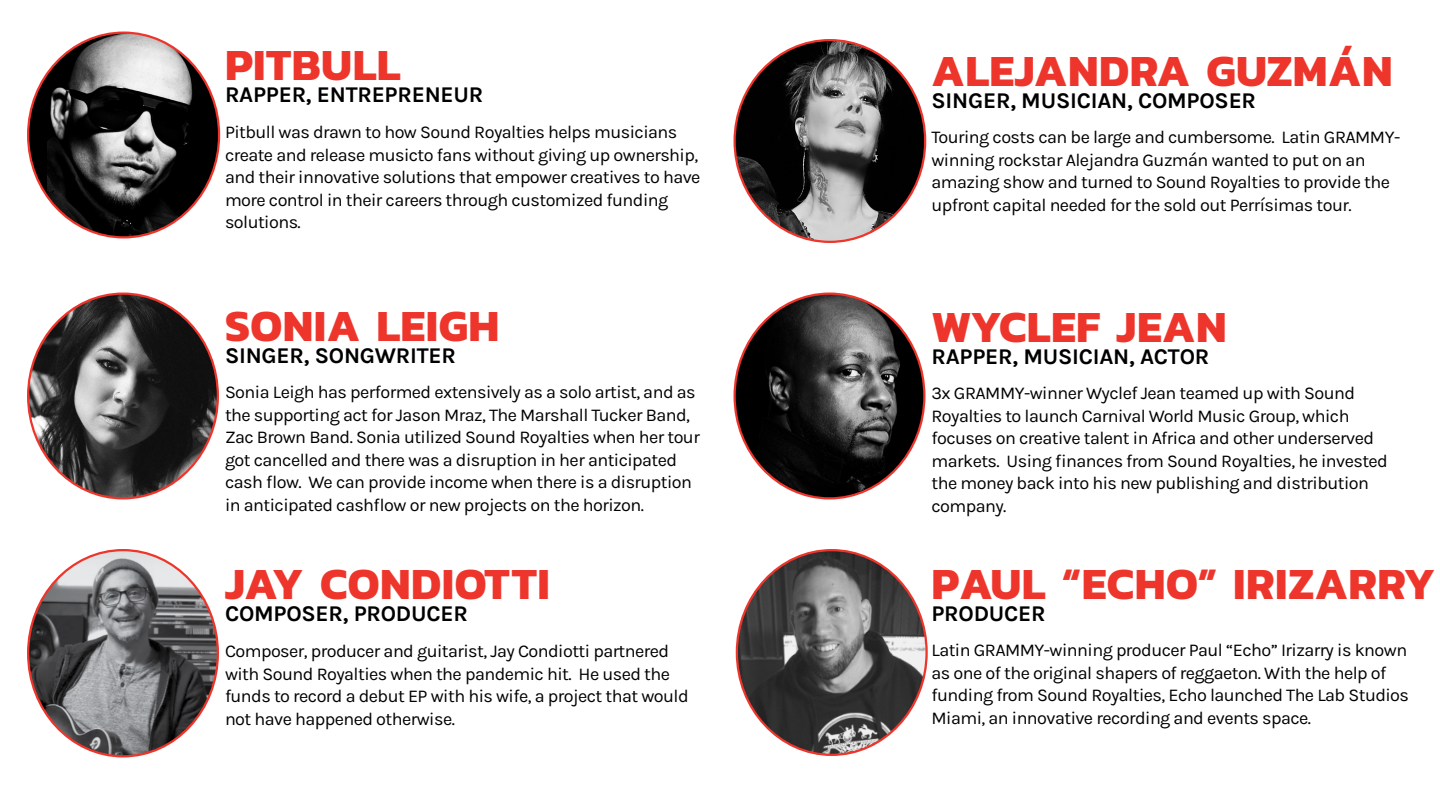
<style>
.page{position:relative;width:1440px;height:810px;background:#fff}
.page>*{position:absolute;margin:0;border:0;box-sizing:border-box;transform-origin:0 0}
.t1{font:700 45px "Kanit";letter-spacing:.01em;color:#ee352b}
.t2{font:700 22.5px "Karla";letter-spacing:-.01em;color:#000}
.t3{font:18px/22.5px "Karla";letter-spacing:-.03em;color:#000}
</style>
<div class="page">
<img style="left:28px;top:550px;width:190px;height:205px">
<div style="left:735px;top:294px;width:189px;height:204px;background:#000;border-radius:50%"></div>
<img style="left:748px;top:295px;width:159px;height:202px">
<div style="left:28px;top:33px;width:191px;height:204px;background:#000;border-radius:50%"></div>
<img style="left:47px;top:33px;width:153px;height:204px">
<img style="left:736px;top:40px;width:189px;height:202px">
<img style="left:28px;top:295px;width:190px;height:202px">
<img style="left:737px;top:550px;width:190px;height:205px">
<h1 class="t1" style="left:225px;top:30px;width:177px">PITBULL</h1>
<p class="t2" style="left:225px;top:80px;width:260px">RAPPER, ENTREPRENEUR</p>
<p class="t3" style="left:225px;top:120px;width:477px">Pitbull was drawn to how Sound Royalties helps musicians create and release musicto fans without giving up ownership, and their innovative solutions that empower creatives to have more control in their careers through customized funding solutions.</p>
<h1 class="t1" style="left:225px;top:291px;width:276px">SONIA LEIGH</h1>
<p class="t2" style="left:225px;top:341px;width:232px">SINGER, SONGWRITER</p>
<p class="t3" style="left:225px;top:380px;width:476px">Sonia Leigh has performed extensively as a solo artist, and as the supporting act for Jason Mraz, The Marshall Tucker Band, Zac Brown Band. Sonia utilized Sound Royalties when her tour got cancelled and there was a disruption in her anticipated cash flow. We can provide income when there is a disruption in anticipated cashflow or new projects on the horizon.</p>
<h1 class="t1" style="left:225px;top:549px;width:327px">JAY CONDIOTTI</h1>
<p class="t2" style="left:225px;top:599px;width:244px">COMPOSER, PRODUCER</p>
<p class="t3" style="left:225px;top:639px;width:465px">Composer, producer and guitarist, Jay Condiotti partnered with Sound Royalties when the pandemic hit. He used the funds to record a debut EP with his wife, a project that would not have happened otherwise.</p>
<h1 class="t1" style="left:932px;top:36px;width:463px">ALEJANDRA GUZMÁN</h1>
<p class="t2" style="left:932px;top:86px;width:326px">SINGER, MUSICIAN, COMPOSER</p>
<p class="t3" style="left:932px;top:125px;width:470px">Touring costs can be large and cumbersome. Latin GRAMMY&shy;winning rockstar Alejandra Guzmán wanted to put on an amazing show and turned to Sound Royalties to provide the upfront capital needed for the sold out Perrísimas tour.</p>
<h1 class="t1" style="left:932px;top:292px;width:297px">WYCLEF JEAN</h1>
<p class="t2" style="left:932px;top:342px;width:279px">RAPPER, MUSICIAN, ACTOR</p>
<p class="t3" style="left:932px;top:381px;width:458px">3x GRAMMY-winner Wyclef Jean teamed up with Sound Royalties to launch Carnival World Music Group, which focuses on creative talent in Africa and other underserved markets. Using finances from Sound Royalties, he invested the money back into his new publishing and distribution company.</p>
<h1 class="t1" style="left:932px;top:549px;width:505px">PAUL “ECHO” IRIZARRY</h1>
<p class="t2" style="left:932px;top:599px;width:116px">PRODUCER</p>
<p class="t3" style="left:932px;top:638px;width:479px">Latin GRAMMY-winning producer Paul “Echo” Irizarry is known as one of the original shapers of reggaeton. With the help of funding from Sound Royalties, Echo launched The Lab Studios Miami, an innovative recording and events space.</p>
</div>
